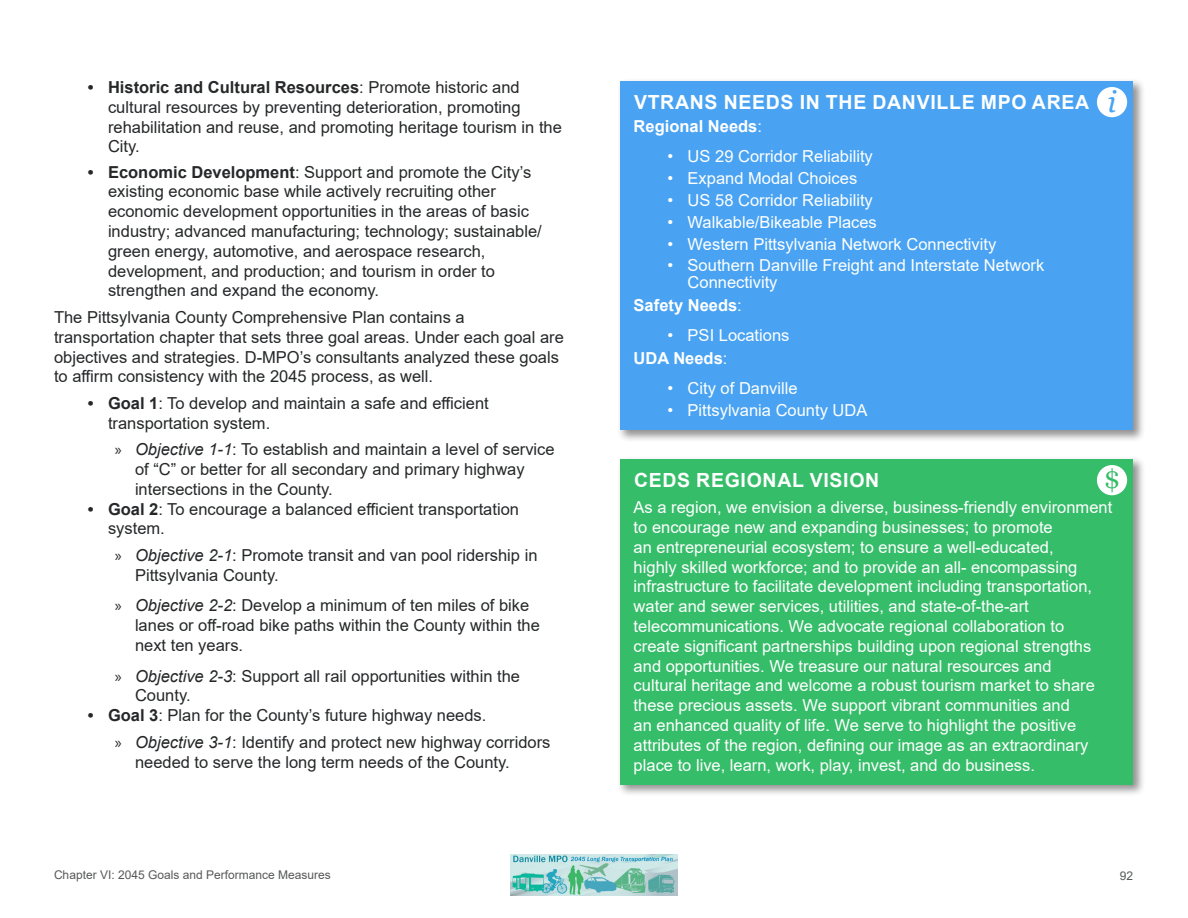
<style>
.page{position:relative;width:1188px;height:918px;background:#fff}
.page>*{position:absolute;margin:0;border:0;box-sizing:border-box;transform-origin:0 0}
.Insert_Body_text{font:italic 30px "Georgia";color:#49a3f2}
.Insert_Body_text-2{font:27px "Georgia";color:#36bd69}
.Insert_Title{font:700 19.5px "Arial";letter-spacing:.035em;color:#fff}
.Body_text_no_GREP{font:16.5px/19.8px "Arial";color:#252728}
.Insert_Body_text-3{font:16.5px/19.8px "Arial";color:#fff}
.Insert_Body_text-4{font:700 16.5px "Arial";color:#fff}
.t1{font:12px "Arial";color:#575859}
.s1{font-weight:700}
.s2{font-family:"Myriad Pro"}
.s3{font-style:italic}
.s4{font-weight:400}
</style>
<div class="page">
<img style="left:511px;top:855px;width:166px;height:41px">
<div style="left:617px;top:456px;width:529px;height:341px;background:#231f20;opacity:.5"></div>
<div style="left:620px;top:459px;width:513px;height:325px;background:#36bd69"></div>
<div style="left:1097px;top:465px;width:30px;height:30px;background:#fff;border-radius:50%"></div>
<div style="left:617px;top:78px;width:529px;height:364px;background:#231f20;opacity:.5"></div>
<div style="left:620px;top:81px;width:513px;height:349px;background:#49a3f2"></div>
<div style="left:1097px;top:87px;width:30px;height:30px;background:#fff;border-radius:50%"></div>
<p class="Body_text_no_GREP" style="left:108px;top:77px;width:455px;text-indent:-20px"><span class="s1">• Historic and Cultural Resources</span>: Promote historic and cultural resources by preventing deterioration, promoting rehabilitation and reuse, and promoting heritage tourism in the City.</p>
<p class="Body_text_no_GREP" style="left:108px;top:162px;width:435px;text-indent:-20px"><span class="s1">• Economic Development</span>: Support and promote the City’s existing economic base while actively recruiting other economic development opportunities in the areas of basic industry; advanced manufacturing; technology; sustainable/ green energy, automotive, and aerospace research, development, and production; and tourism in order to strengthen and expand the economy.</p>
<p class="Body_text_no_GREP" style="left:54px;top:307px;width:511px">The Pittsylvania County Comprehensive Plan contains a transportation chapter that sets three goal areas. Under each goal are objectives and strategies. D-MPO’s consultants analyzed these goals to affirm consistency with the 2045 process, as well.</p>
<p class="Body_text_no_GREP" style="left:108px;top:393px;width:382px;text-indent:-20px"><span class="s1">• Goal 1</span>: To develop and maintain a safe and efficient transportation system.</p>
<p class="Body_text_no_GREP" style="left:135px;top:439px;width:421px;text-indent:-20px"><span class="s2">»</span> <span class="s3">Objective 1-1</span>: To establish and maintain a level of service of “C” or better for all secondary and primary highway intersections in the County.</p>
<p class="Body_text_no_GREP" style="left:108px;top:499px;width:413px;text-indent:-20px"><span class="s1">• Goal 2</span>: To encourage a balanced efficient transportation system.</p>
<p class="Body_text_no_GREP" style="left:135px;top:545px;width:404px;text-indent:-20px"><span class="s2">»</span> <span class="s3">Objective 2-1</span>: Promote transit and van pool ridership in<br>Pittsylvania County.</p>
<p class="Body_text_no_GREP" style="left:135px;top:596px;width:406px;text-indent:-20px"><span class="s2">»</span> <span class="s3">Objective 2-2</span>: Develop a minimum of ten miles of bike lanes or off-road bike paths within the County within the next ten years.</p>
<p class="Body_text_no_GREP" style="left:135px;top:666px;width:387px;text-indent:-20px"><span class="s2">»</span> <span class="s3">Objective 2-3</span>: Support all rail opportunities within the<br>County.</p>
<p class="Body_text_no_GREP" style="left:88px;top:705px;width:400px"><span class="s1">• Goal 3</span>: Plan for the County’s future highway needs.</p>
<p class="Body_text_no_GREP" style="left:135px;top:732px;width:417px;text-indent:-20px"><span class="s2">»</span> <span class="s3">Objective 3-1</span>: Identify and protect new highway corridors needed to serve the long term needs of the County.</p>
<p class="Insert_Title" style="left:634px;top:88px;width:457px">VTRANS NEEDS IN THE DANVILLE MPO AREA</p>
<p class="Insert_Body_text-4" style="left:634px;top:115px;width:130px">Regional Needs<span class="s4">:</span></p>
<p class="Insert_Body_text-3" style="left:667px;top:146px;width:207px">• US 29 Corridor Reliability</p>
<p class="Insert_Body_text-3" style="left:667px;top:168px;width:191px">• Expand Modal Choices</p>
<p class="Insert_Body_text-3" style="left:667px;top:190px;width:207px">• US 58 Corridor Reliability</p>
<p class="Insert_Body_text-3" style="left:667px;top:212px;width:211px">• Walkable/Bikeable Places</p>
<p class="Insert_Body_text-3" style="left:667px;top:234px;width:330px">• Western Pittsylvania Network Connectivity</p>
<p class="Insert_Body_text-3" style="left:688px;top:257px;width:358px;line-height:16.5px;text-indent:-20px">• Southern Danville Freight and Interstate Network<br>Connectivity</p>
<p class="Insert_Body_text-4" style="left:634px;top:294px;width:110px">Safety Needs<span class="s4">:</span></p>
<p class="Insert_Body_text-3" style="left:667px;top:325px;width:124px">• PSI Locations</p>
<p class="Insert_Body_text-4" style="left:634px;top:347px;width:95px">UDA Needs<span class="s4">:</span></p>
<p class="Insert_Body_text-3" style="left:667px;top:379px;width:132px">• City of Danville</p>
<p class="Insert_Body_text-3" style="left:667px;top:401px;width:201px">• Pittsylvania County UDA</p>
<p class="Insert_Body_text" style="left:1108px;top:83px;width:10px">i</p>
<p class="Insert_Body_text-2" style="left:1104px;top:463px;width:18px">$</p>
<p class="Insert_Title" style="left:634px;top:466px;width:247px">CEDS REGIONAL VISION</p>
<p class="Insert_Body_text-3" style="left:634px;top:497px;width:480px">As a region, we envision a diverse, business-friendly environment to encourage new and expanding businesses; to promote<br>an entrepreneurial ecosystem; to ensure a well-educated,<br>highly skilled workforce; and to provide an all- encompassing infrastructure to facilitate development including transportation, water and sewer services, utilities, and state-of-the-art telecommunications. We advocate regional collaboration to create significant partnerships building upon regional strengths and opportunities. We treasure our natural resources and<br>cultural heritage and welcome a robust tourism market to share these precious assets. We support vibrant communities and<br>an enhanced quality of life. We serve to highlight the positive attributes of the region, defining our image as an extraordinary place to live, learn, work, play, invest, and do business.</p>
<p class="t1" style="left:54px;top:867px;width:278px">Chapter VI: 2045 Goals and Performance Measures</p>
<p class="t1" style="left:1120px;top:867px;width:15px">92</p>
</div>
